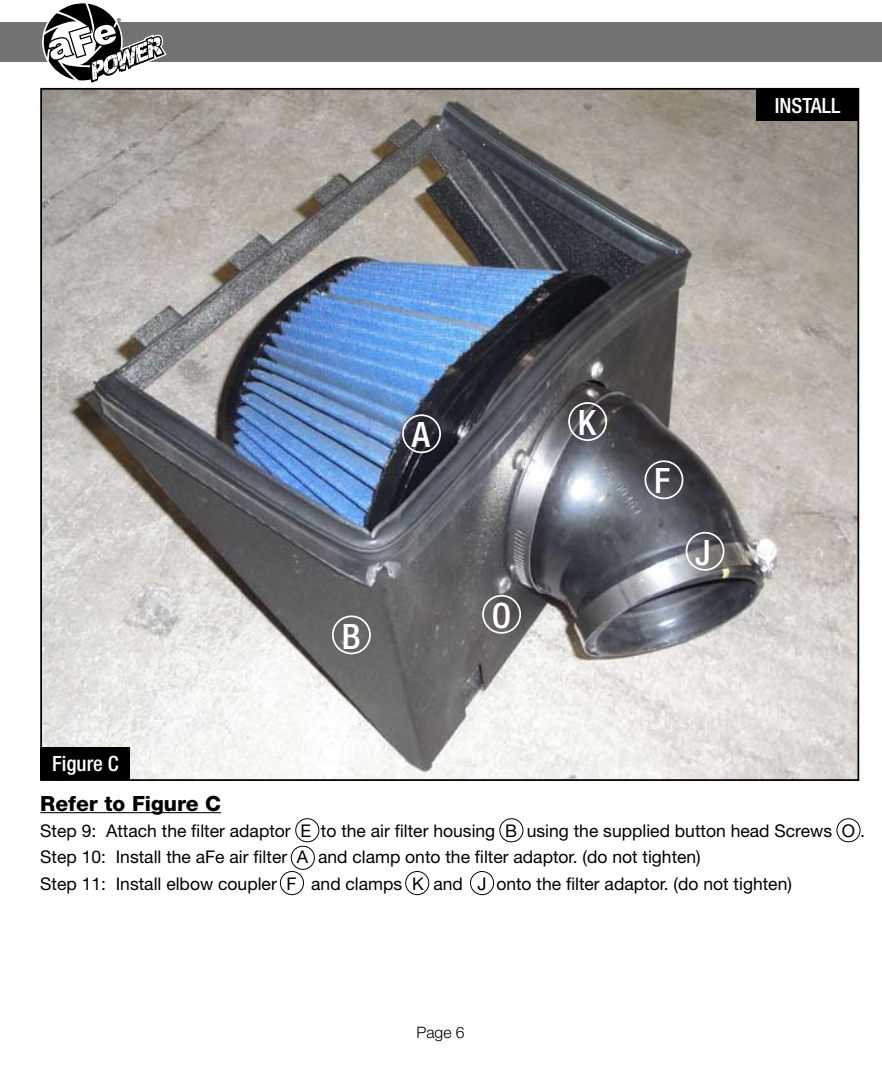
<style>
.page{position:relative;width:882px;height:1071px;background:#fff}
.page>*{position:absolute;margin:0;border:0;box-sizing:border-box;transform-origin:0 0}
.t1{font:500 condensed 35px "Helvetica Neue";color:#fff}
.t2{font:800 21px "Helvetica Neue";color:#000}
.t3{font:500 condensed 21px "Helvetica Neue";color:#fff}
.t4{font:17.5px/26.2px "Helvetica Neue";color:#000}
.t5{font:300 15.75px "Helvetica Neue";color:#000}
.t6{font:8.75px "Myriad";color:#000}
</style>
<div class="page">
<div style="left:0;top:23px;width:882px;height:39px;background:#717375"></div>
<svg style="left:43px;top:3px;width:124px;height:80px"></svg>
<img style="left:43px;top:91px;width:813px;height:687px">
<hr style="left:40px;top:812px;width:181px;height:1px;background:#000">
<div style="left:40px;top:747px;width:90px;height:33px;background:#000"></div>
<div style="left:756px;top:88px;width:103px;height:33px;background:#000"></div>
<div style="left:295px;top:818px;width:24px;height:24px;border:1px solid #000;border-radius:50%"></div>
<div style="left:499px;top:818px;width:24px;height:24px;border:1px solid #000;border-radius:50%"></div>
<div style="left:837px;top:818px;width:24px;height:24px;border:1px solid #000;border-radius:50%"></div>
<div style="left:291px;top:846px;width:24px;height:24px;border:1px solid #000;border-radius:50%"></div>
<div style="left:280px;top:871px;width:24px;height:24px;border:1px solid #000;border-radius:50%"></div>
<div style="left:470px;top:871px;width:24px;height:24px;border:1px solid #000;border-radius:50%"></div>
<div style="left:405px;top:871px;width:24px;height:24px;border:1px solid #000;border-radius:50%"></div>
<div style="left:402px;top:414px;width:39px;height:39px;border:2px solid #fff;border-radius:50%"></div>
<div style="left:332px;top:615px;width:39px;height:39px;border:2px solid #fff;border-radius:50%"></div>
<div style="left:482px;top:595px;width:39px;height:39px;border:2px solid #fff;border-radius:50%"></div>
<div style="left:568px;top:402px;width:39px;height:39px;border:2px solid #fff;border-radius:50%"></div>
<div style="left:645px;top:460px;width:38px;height:39px;border:2px solid #fff;border-radius:50%"></div>
<div style="left:686px;top:532px;width:38px;height:39px;border:2px solid #fff;border-radius:50%"></div>
<p class="t6" style="left:117px;top:17px;width:6px">®</p>
<p class="t3" style="left:52px;top:751px;width:68px">Figure C</p>
<p class="t3" style="left:775px;top:93px;width:67px">INSTALL</p>
<h1 class="t1" style="left:412px;top:414px;width:20px">A</h1>
<h1 class="t1" style="left:342px;top:615px;width:20px">B</h1>
<h1 class="t1" style="left:492px;top:595px;width:21px">O</h1>
<h1 class="t1" style="left:578px;top:402px;width:20px">K</h1>
<h1 class="t1" style="left:654px;top:460px;width:18px">F</h1>
<h1 class="t1" style="left:695px;top:532px;width:17px">J</h1>
<p class="t2" style="left:40px;top:791px;width:182px">Refer to Figure C</p>
<p class="t4" style="left:40px;top:818px;width:826px">Step 9: Attach the filter adaptor E to the air filter housing B using the supplied button head Screws O .<br>Step 10: Install the aFe air filter A and clamp onto the filter adaptor. (do not tighten)<br>Step 11: Install elbow coupler F and clamps K and J onto the filter adaptor. (do not tighten)</p>
<p class="t5" style="left:416px;top:1023px;width:50px">Page 6</p>
</div>
